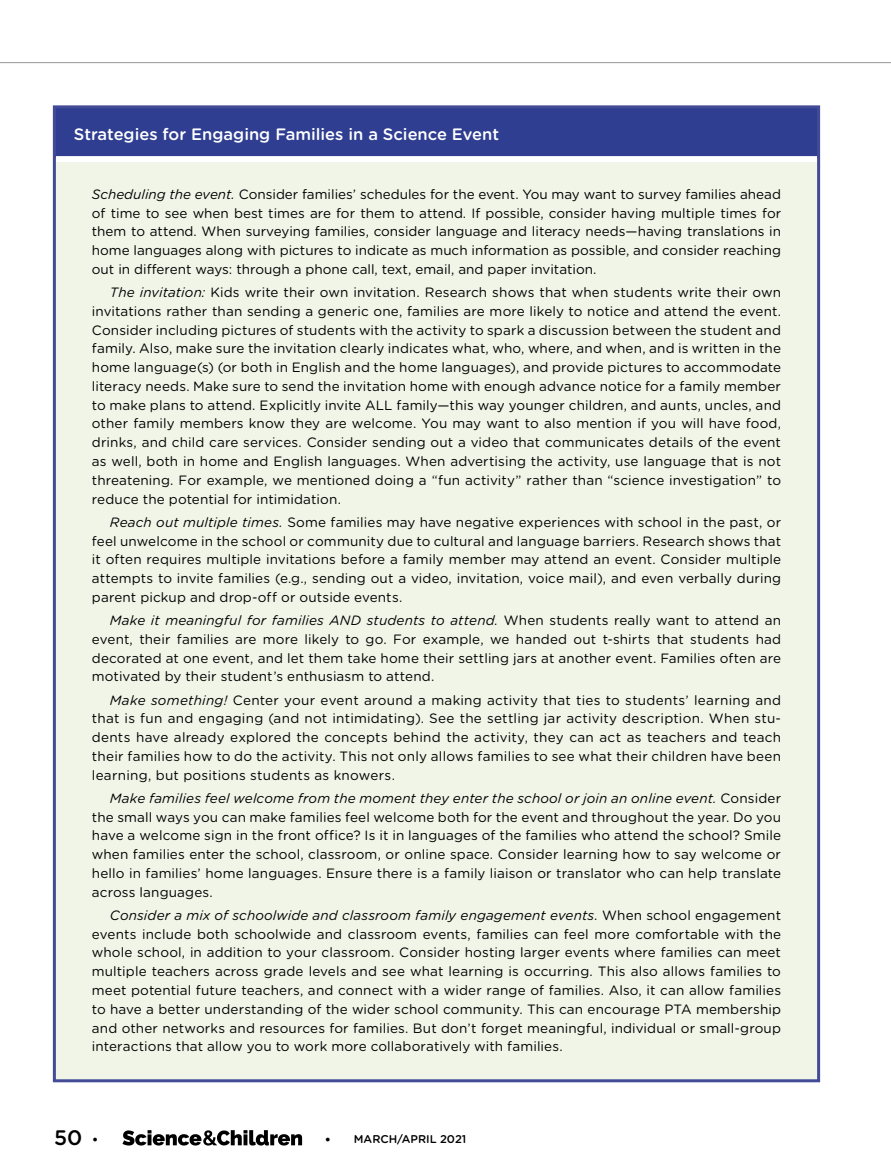
<style>
.page{position:relative;width:891px;height:1175px;background:#fff}
.page>*{position:absolute;margin:0;border:0;box-sizing:border-box;transform-origin:0 0}
.t1{font:500 21px "Gotham Rounded";color:#000}
.t2{font:500 16.5px "Gotham Rounded";color:#fff}
.t3{font:13.5px/18.8px "Gotham Rounded";letter-spacing:.005em;color:#000;text-align:justify}
.t4{font:500 11.25px "Gotham Rounded";color:#000}
.s1{font-style:italic}
.s2{font-family:"Horley Old Style MT Std";font-weight:700;font-size:13.5px}
</style>
<div class="page">
<hr style="left:0;top:62px;width:891px;height:1px;background:#939598">
<svg style="left:122px;top:1130px;width:180px;height:15px"></svg>
<div style="left:54px;top:107px;width:765px;height:973px;background:#f1f5e8"></div>
<div style="left:54px;top:107px;width:766px;height:51px;background:#2f3e90"></div>
<div style="left:56px;top:156px;width:761px;height:6px;background:#fff"></div>
<p class="t2" style="left:74px;top:122px;width:427px">Strategies for Engaging Families in a Science Event</p>
<p class="t3" style="left:92px;top:184px;width:691px"><span class="s1">Scheduling the event.</span> Consider families’ schedules for the event. You may want to survey families ahead of time to see when best times are for them to attend. If possible, consider having multiple times for them to attend. When surveying families, consider language and literacy needs—having translations in home languages along with pictures to indicate as much information as possible, and consider reaching out in different ways: through a phone call, text, email, and paper invitation.</p>
<p class="t3" style="left:92px;top:282px;width:691px;text-indent:18px"><span class="s1">The invitation:</span> Kids write their own invitation. Research shows that when students write their own invitations rather than sending a generic one, families are more likely to notice and attend the event.<br>Consider including pictures of students with the activity to spark a discussion between the student and family. Also, make sure the invitation clearly indicates what, who, where, and when, and is written in the home language(s) (or both in English and the home languages), and provide pictures to accommodate literacy needs. Make sure to send the invitation home with enough advance notice for a family member to make plans to attend. Explicitly invite ALL family—this way younger children, and aunts, uncles, and other family members know they are welcome. You may want to also mention if you will have food, drinks, and child care services. Consider sending out a video that communicates details of the event as well, both in home and English languages. When advertising the activity, use language that is not threatening. For example, we mentioned doing a “fun activity” rather than “science investigation” to reduce the potential for intimidation.</p>
<p class="t3" style="left:92px;top:512px;width:691px;text-indent:18px"><span class="s1">Reach out multiple times.</span> Some families may have negative experiences with school in the past, or feel unwelcome in the school or community due to cultural and language barriers. Research shows that it often requires multiple invitations before a family member may attend an event. Consider multiple attempts to invite families (e.g., sending out a video, invitation, voice mail), and even verbally during parent pickup and drop-off or outside events.</p>
<p class="t3" style="left:92px;top:610px;width:691px;text-indent:18px"><span class="s1">Make it meaningful for families AND students to attend.</span> When students really want to attend an event, their families are more likely to go. For example, we handed out t-shirts that students had decorated at one event, and let them take home their settling jars at another event. Families often are motivated by their student’s enthusiasm to attend.</p>
<p class="t3" style="left:92px;top:690px;width:691px;text-indent:18px"><span class="s1">Make something!</span> Center your event around a making activity that ties to students’ learning and that is fun and engaging (and not intimidating). See the settling jar activity description. When stu&shy;dents have already explored the concepts behind the activity, they can act as teachers and teach their families how to do the activity. This not only allows families to see what their children have been learning, but positions students as knowers.</p>
<p class="t3" style="left:92px;top:788px;width:691px;text-indent:18px"><span class="s1">Make families feel welcome from the moment they enter the school or join an online event.</span> Consider the small ways you can make families feel welcome both for the event and throughout the year. Do you have a welcome sign in the front office? Is it in languages of the families who attend the school? Smile when families enter the school, classroom, or online space. Consider learning how to say welcome or hello in families’ home languages. Ensure there is a family liaison or translator who can help translate across languages.</p>
<p class="t3" style="left:92px;top:905px;width:691px;text-indent:18px"><span class="s1">Consider a mix of schoolwide and classroom family engagement events.</span> When school engagement events include both schoolwide and classroom events, families can feel more comfortable with the whole school, in addition to your classroom. Consider hosting larger events where families can meet multiple teachers across grade levels and see what learning is occurring. This also allows families to meet potential future teachers, and connect with a wider range of families. Also, it can allow families to have a better understanding of the wider school community. This can encourage PTA membership and other networks and resources for families. But don’t forget meaningful, individual or small-group interactions that allow you to work more collaboratively with families.</p>
<h1 class="t1" style="left:54px;top:1122px;width:45px">50 <span class="s2">•</span></h1>
<p class="t4" style="left:326px;top:1131px;width:142px"><span class="s2">•</span> MARCH/APRIL 2021</p>
</div>
